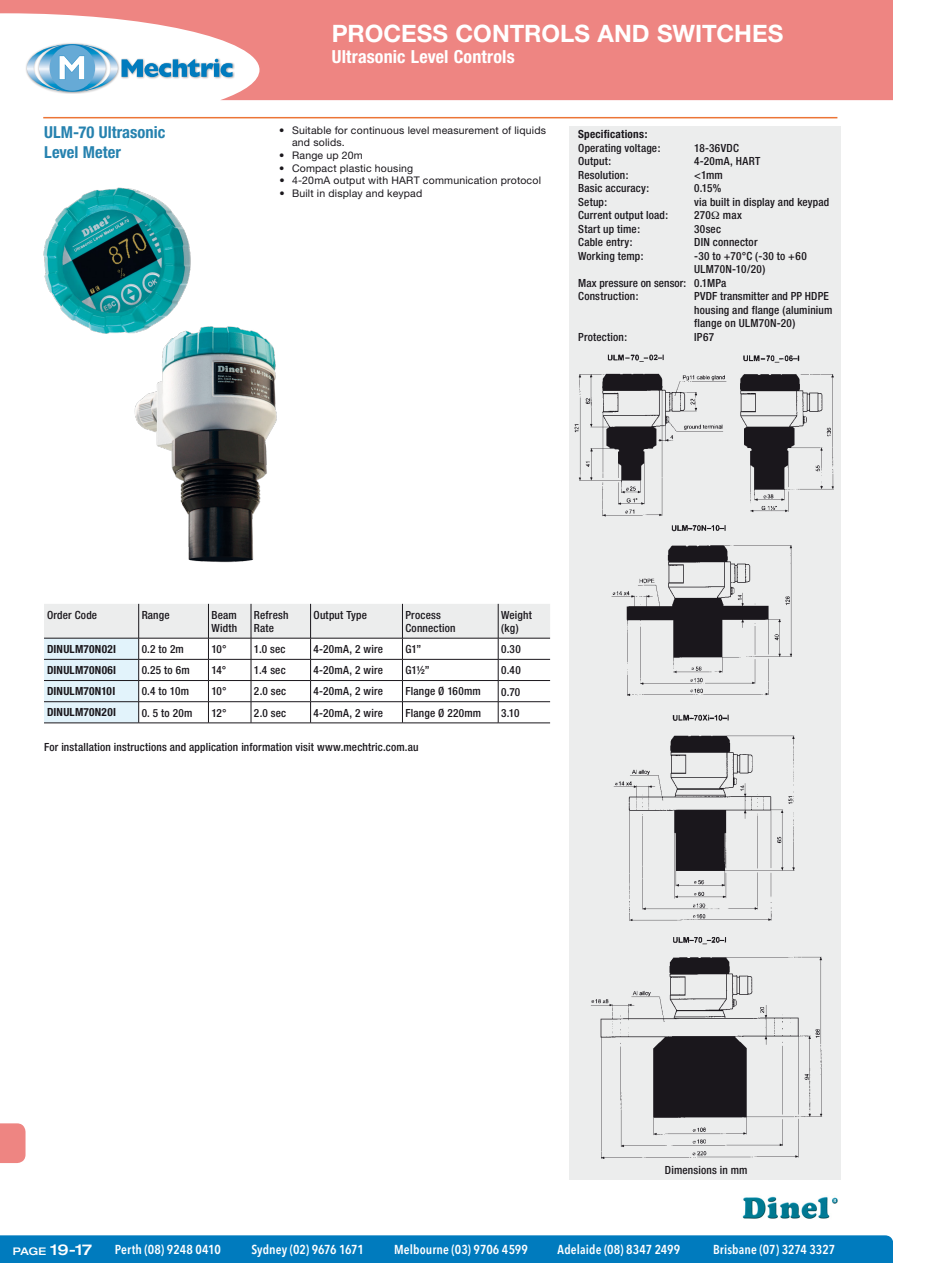
<style>
.page{position:relative;width:936px;height:1263px;background:#fff}
.page>*{position:absolute;margin:0;border:0;box-sizing:border-box;transform-origin:0 0}
.t1{font:700 24px "Helvetica Neue";color:#fff}
.t2{font:700 condensed 18px "Helvetica Neue";letter-spacing:.01em;color:#fff}
.t3{font:700 condensed 16.5px/19.8px "Helvetica Neue";letter-spacing:.005em;color:#2682af}
.t4{font:500 expanded 15px "Helvetica Neue";color:#fff}
.t5{font:600 condensed 12.9px "Avenir Next LT Pro";letter-spacing:.01em;color:#fff}
.t6{font:500 condensed 11.25px/13.5px "Helvetica Neue";letter-spacing:.015em;color:#1a171c}
.t7{font:700 condensed 11.25px "Helvetica Neue";letter-spacing:.02em;color:#1a171c}
.t8{font:10.5px/12.6px "Helvetica Neue";letter-spacing:.02em;color:#1a171c}
.s1{font-size:10.5px}
</style>
<div class="page">
<div style="left:0;top:1235px;width:893px;height:28px;background:#007bbe"></div>
<svg style="left:0;top:1123px;width:26px;height:40px"></svg>
<svg style="left:0;top:0;width:893px;height:100px;background:#ef928f"></svg>
<div style="left:25px;top:43px;width:210px;height:51px;background:#1a171c;opacity:.4"></div>
<svg style="left:27px;top:44px;width:205px;height:48px"></svg>
<hr style="left:43px;top:117px;width:794px;height:1px;background:#ec7536">
<img style="left:742px;top:1196px;width:96px;height:23px">
<img style="left:43px;top:187px;width:234px;height:376px">
<div style="left:569px;top:126px;width:272px;height:1053px;background:#eceded"></div>
<hr style="left:44px;top:723px;width:95px;height:1px;background:#1a171c">
<hr style="left:139px;top:723px;width:69px;height:1px;background:#1a171c">
<hr style="left:208px;top:723px;width:43px;height:1px;background:#1a171c">
<hr style="left:251px;top:723px;width:59px;height:1px;background:#1a171c">
<hr style="left:310px;top:723px;width:92px;height:1px;background:#1a171c">
<hr style="left:402px;top:723px;width:96px;height:1px;background:#1a171c">
<svg style="left:44px;top:604px;width:506px;height:119px"></svg>
<hr style="left:498px;top:723px;width:52px;height:1px;background:#1a171c">
<img style="left:574px;top:354px;width:153px;height:162px">
<img style="left:590px;top:937px;width:233px;height:222px">
<img style="left:613px;top:714px;width:182px;height:207px">
<img style="left:740px;top:355px;width:94px;height:158px">
<img style="left:604px;top:516px;width:188px;height:180px">
<h1 class="t1" style="left:332px;top:18px;width:453px">PROCESS CONTROLS AND SWITCHES</h1>
<h2 class="t2" style="left:332px;top:46px;width:184px">Ultrasonic Level Controls</h2>
<h3 class="t3" style="left:44px;top:122px;width:123px">ULM-70 Ultrasonic<br>Level Meter</h3>
<p class="t8" style="left:292px;top:124px;width:255px;text-indent:-13px">• Suitable for continuous level measurement of liquids and solids.</p>
<p class="t8" style="left:279px;top:149px;width:85px">• Range up 20m</p>
<p class="t8" style="left:279px;top:161px;width:135px">• Compact plastic housing</p>
<p class="t8" style="left:279px;top:174px;width:263px">• 4-20mA output with HART communication protocol</p>
<p class="t8" style="left:279px;top:187px;width:144px">• Built in display and keypad</p>
<p class="t7" style="left:578px;top:128px;width:71px">Specifications:</p>
<p class="t6" style="left:578px;top:141px;width:84px">Operating voltage:</p>
<p class="t6" style="left:694px;top:141px;width:46px">18-36VDC</p>
<p class="t6" style="left:578px;top:155px;width:35px">Output:</p>
<p class="t6" style="left:694px;top:155px;width:68px">4-20mA, HART</p>
<p class="t6" style="left:578px;top:168px;width:52px">Resolution:</p>
<p class="t6" style="left:694px;top:168px;width:30px">&lt;1mm</p>
<p class="t6" style="left:578px;top:182px;width:72px">Basic accuracy:</p>
<p class="t6" style="left:694px;top:182px;width:29px">0.15%</p>
<p class="t6" style="left:578px;top:195px;width:31px">Setup:</p>
<p class="t6" style="left:694px;top:195px;width:136px">via built in display and keypad</p>
<p class="t6" style="left:578px;top:209px;width:92px">Current output load:</p>
<p class="t6" style="left:694px;top:209px;width:49px">270 max</p>
<p class="t6" style="left:578px;top:222px;width:63px">Start up time:</p>
<p class="t6" style="left:694px;top:222px;width:28px">30sec</p>
<p class="t6" style="left:578px;top:236px;width:56px">Cable entry:</p>
<p class="t6" style="left:694px;top:236px;width:65px">DIN connector</p>
<p class="t6" style="left:578px;top:249px;width:67px">Working temp:</p>
<p class="t6" style="left:694px;top:249px;width:114px">-30 to +70°C (-30 to +60</p>
<p class="t6" style="left:694px;top:263px;width:73px">ULM70N-10/20)</p>
<p class="t6" style="left:578px;top:276px;width:150px">Max pressure on sensor: 0.1MPa</p>
<p class="t6" style="left:578px;top:290px;width:62px">Construction:</p>
<p class="t6" style="left:694px;top:290px;width:140px">PVDF transmitter and PP HDPE housing and flange (aluminium flange on ULM70N-20)</p>
<p class="t6" style="left:578px;top:330px;width:51px">Protection:</p>
<p class="t6" style="left:694px;top:330px;width:21px">IP67</p>
<p class="t6" style="left:47px;top:608px;width:52px">Order Code</p>
<p class="t6" style="left:142px;top:608px;width:29px">Range</p>
<p class="t6" style="left:211px;top:608px;width:27px">Beam<br>Width</p>
<p class="t6" style="left:254px;top:608px;width:36px">Refresh<br>Rate</p>
<p class="t6" style="left:313px;top:608px;width:55px">Output Type</p>
<p class="t6" style="left:405px;top:608px;width:52px">Process<br>Connection</p>
<p class="t6" style="left:501px;top:608px;width:32px">Weight (kg)</p>
<p class="t7" style="left:47px;top:642px;width:70px">DINULM70N02I</p>
<p class="t6" style="left:142px;top:642px;width:44px">0.2 to 2m</p>
<p class="t6" style="left:211px;top:642px;width:17px">10°</p>
<p class="t6" style="left:254px;top:642px;width:33px">1.0 sec</p>
<p class="t6" style="left:313px;top:642px;width:71px">4-20mA, 2 wire</p>
<p class="t6" style="left:405px;top:642px;width:17px">G1”</p>
<p class="t6" style="left:501px;top:642px;width:21px">0.30</p>
<p class="t7" style="left:47px;top:663px;width:71px">DINULM70N06I</p>
<p class="t6" style="left:142px;top:663px;width:50px">0.25 to 6m</p>
<p class="t6" style="left:211px;top:663px;width:16px">14°</p>
<p class="t6" style="left:254px;top:663px;width:33px">1.4 sec</p>
<p class="t6" style="left:313px;top:663px;width:71px">4-20mA, 2 wire</p>
<p class="t6" style="left:405px;top:663px;width:26px">G1½”</p>
<p class="t6" style="left:501px;top:663px;width:21px">0.40</p>
<p class="t7" style="left:47px;top:684px;width:70px">DINULM70N10I</p>
<p class="t6" style="left:142px;top:684px;width:49px">0.4 to 10m</p>
<p class="t6" style="left:211px;top:684px;width:17px">10°</p>
<p class="t6" style="left:254px;top:684px;width:34px">2.0 sec</p>
<p class="t6" style="left:313px;top:684px;width:71px">4-20mA, 2 wire</p>
<p class="t6" style="left:405px;top:684px;width:77px">Flange Ø 160mm</p>
<p class="t6" style="left:501px;top:685px;width:21px">0.70</p>
<p class="t7" style="left:47px;top:706px;width:70px">DINULM70N20I</p>
<p class="t6" style="left:142px;top:706px;width:52px">0. 5 to 20m</p>
<p class="t6" style="left:211px;top:706px;width:17px">12°</p>
<p class="t6" style="left:254px;top:706px;width:34px">2.0 sec</p>
<p class="t6" style="left:313px;top:706px;width:71px">4-20mA, 2 wire</p>
<p class="t6" style="left:405px;top:706px;width:77px">Flange Ø 220mm</p>
<p class="t6" style="left:501px;top:706px;width:20px">3.10</p>
<p class="t6" style="left:44px;top:740px;width:376px">For installation instructions and application information visit www.mechtric.com.au</p>
<p class="t6" style="left:665px;top:1163px;width:84px">Dimensions in mm</p>
<h3 class="t4" style="left:13px;top:1240px;width:81px"><span class="s1">PAGE</span> 19-17</h3>
<p class="t5" style="left:115px;top:1242px;width:107px">Perth (08) 9248 0410</p>
<p class="t5" style="left:251px;top:1242px;width:114px">Sydney (02) 9676 1671</p>
<p class="t5" style="left:394px;top:1242px;width:135px">Melbourne (03) 9706 4599</p>
<p class="t5" style="left:557px;top:1242px;width:124px">Adelaide (08) 8347 2499</p>
<p class="t5" style="left:713px;top:1242px;width:124px">Brisbane (07) 3274 3327</p>
</div>
